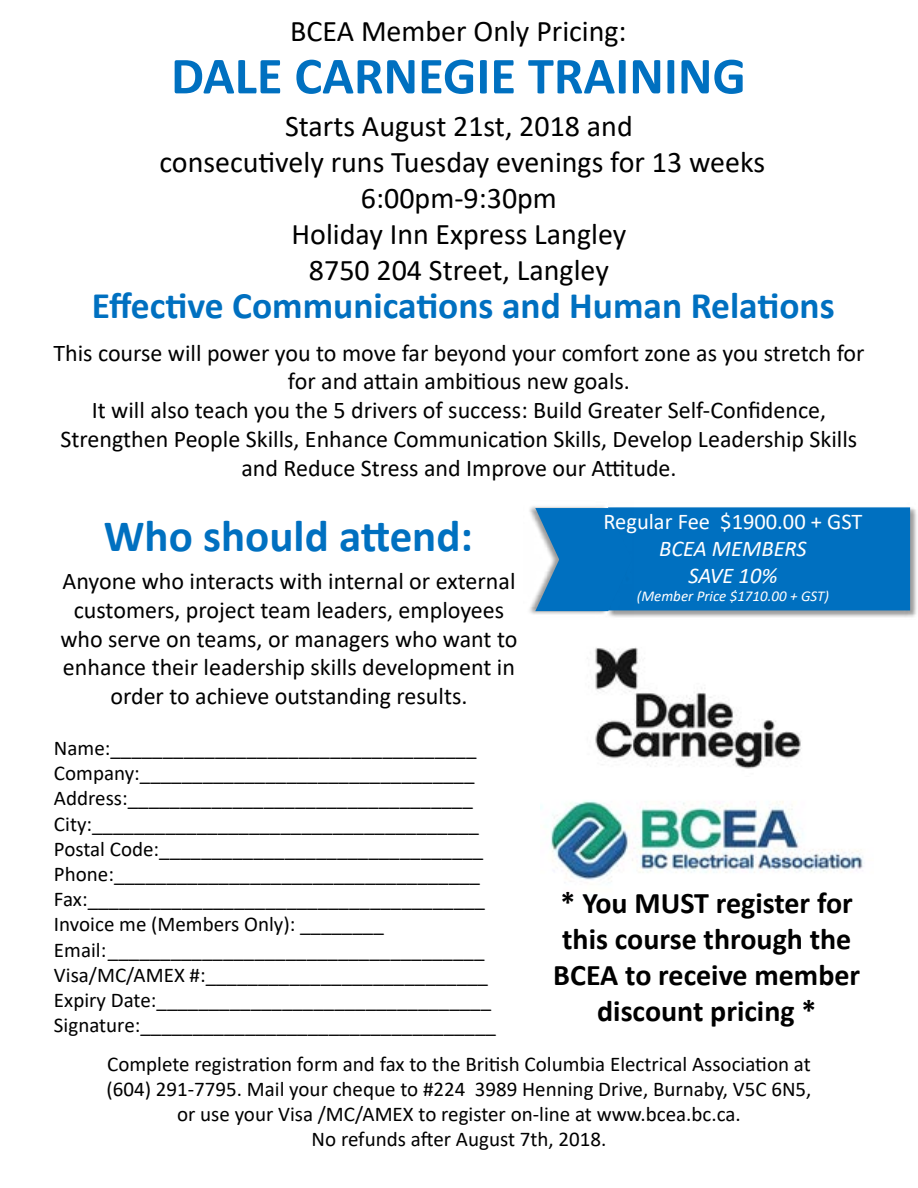
<style>
.page{position:relative;width:918px;height:1188px;background:#fff}
.page>*{position:absolute;margin:0;border:0;box-sizing:border-box;transform-origin:0 0}
.t1{font:700 52.5px "Calibri";color:#0070c0}
.t2{font:700 45px "Calibri";color:#0070c0}
.t3{font:700 37.5px "Calibri";color:#0070c0}
.t4{font:30px/36px "Calibri";color:#000;text-align:center}
.t5{font:700 30px/36px "Calibri";color:#000;text-align:center}
.t6{font:24px/28.8px "Calibri";color:#000;text-align:center}
.t7{font:22.5px "Calibri";color:#fff}
.t8{font:italic 22.5px/27px "Calibri";color:#fff;text-align:center}
.t9{font:21px/25.2px "Calibri";color:#000;text-align:center}
.t10{font:italic 15px "Calibri";color:#fff}
</style>
<div class="page">
<img style="left:595px;top:647px;width:206px;height:122px">
<img style="left:540px;top:800px;width:323px;height:83px">
<img style="left:634px;top:507px;width:283px;height:111px">
<div style="left:610px;top:509px;width:299px;height:100px;background:#0070c0"></div>
<div style="left:608px;top:507px;width:302px;height:103px;border:3px solid #0070c0"></div>
<img style="left:529px;top:506px;width:105px;height:111px">
<svg style="left:533px;top:506px;width:101px;height:107px"></svg>
<h3 class="t4" style="left:290px;top:12px;width:338px">BCEA Member Only Pricing:</h3>
<h1 class="t1" style="left:171px;top:39px;width:576px">DALE CARNEGIE TRAINING</h1>
<h3 class="t4" style="left:159px;top:107px;width:607px">Starts August 21st, 2018 and<br>consecutively runs Tuesday evenings for 13 weeks<br>6:00pm-9:30pm<br>Holiday Inn Express Langley<br>8750 204 Street, Langley</h3>
<h3 class="t3" style="left:92px;top:279px;width:744px">Effective Communications and Human Relations</h3>
<p class="t6" style="left:53px;top:338px;width:813px">This course will power you to move far beyond your comfort zone as you stretch for for and attain ambitious new goals.<br>It will also teach you the 5 drivers of success: Build Greater Self-Confidence, Strengthen People Skills, Enhance Communication Skills, Develop Leadership Skills and Reduce Stress and Improve our Attitude.</p>
<h2 class="t2" style="left:104px;top:504px;width:371px">Who should attend:</h2>
<p class="t6" style="left:60px;top:566px;width:459px">Anyone who interacts with internal or external customers, project team leaders, employees who serve on teams, or managers who want to enhance their leadership skills development in order to achieve outstanding results.</p>
<p class="t9" style="left:54px;top:735px;width:444px;text-align:left">Name:___________________________________ Company:________________________________ Address:_________________________________ City:_____________________________________ Postal Code:_______________________________ Phone:___________________________________ Fax:______________________________________ Invoice me (Members Only): ________ Email:____________________________________ Visa/MC/AMEX #:___________________________ Expiry Date:________________________________ Signature:__________________________________</p>
<p class="t7" style="left:603px;top:506px;width:261px">Regular Fee $1900.00 + GST</p>
<p class="t8" style="left:659px;top:534px;width:149px">BCEA MEMBERS<br>SAVE 10%</p>
<p class="t10" style="left:637px;top:586px;width:194px">(Member Price $1710.00 + GST)</p>
<h3 class="t5" style="left:553px;top:885px;width:308px">* You MUST register for this course through the<br>BCEA to receive member discount pricing *</h3>
<p class="t9" style="left:107px;top:1050px;width:706px">Complete registration form and fax to the British Columbia Electrical Association at (604) 291-7795. Mail your cheque to #224 3989 Henning Drive, Burnaby, V5C 6N5, or use your Visa /MC/AMEX to register on-line at www.bcea.bc.ca.<br>No refunds after August 7th, 2018.</p>
</div>
